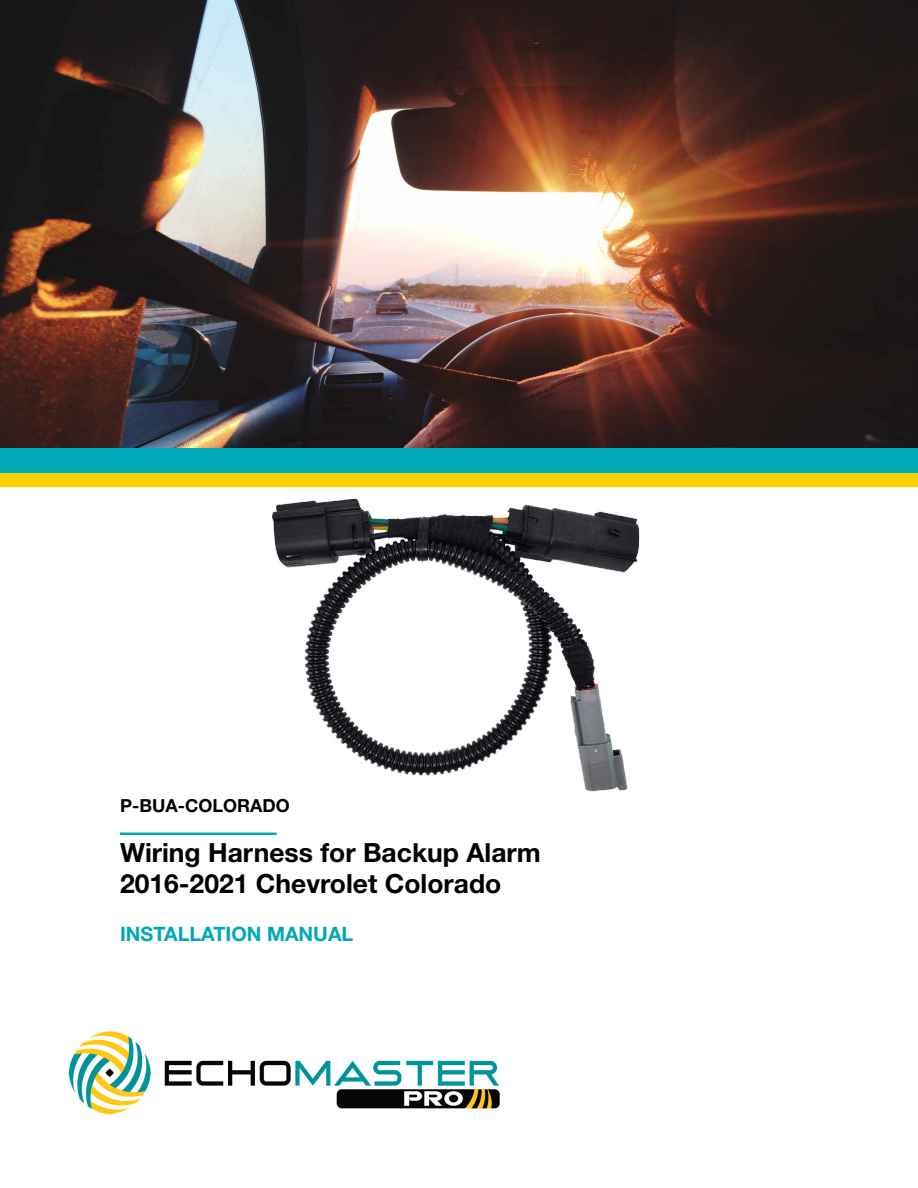
<style>
.page{position:relative;width:918px;height:1188px;background:#fff}
.page>*{position:absolute;margin:0;border:0;box-sizing:border-box;transform-origin:0 0}
.t1{font:700 26.4px/31.8px "Helvetica Neue LT Std";color:#000}
.t2{font:700 19.8px "Helvetica Neue LT Std";color:#00a9b7}
.t3{font:700 18px "Helvetica Neue LT Std";color:#000}
</style>
<div class="page">
<div style="left:0;top:448px;width:918px;height:25px;background:#00a9b7"></div>
<img style="left:0;top:0;width:918px;height:448px">
<hr style="left:120px;top:833px;width:157px;height:2px;background:#00a9b7">
<img style="left:272px;top:498px;width:368px;height:294px">
<div style="left:0;top:473px;width:918px;height:14px;background:#ffd100"></div>
<img style="left:68px;top:1031px;width:432px;height:84px">
<p class="t3" style="left:120px;top:794px;width:171px">P-BUA-COLORADO</p>
<p class="t1" style="left:120px;top:836px;width:422px">Wiring Harness for Backup Alarm<br>2016-2021 Chevrolet Colorado</p>
<p class="t2" style="left:120px;top:922px;width:235px">INSTALLATION MANUAL</p>
</div>
